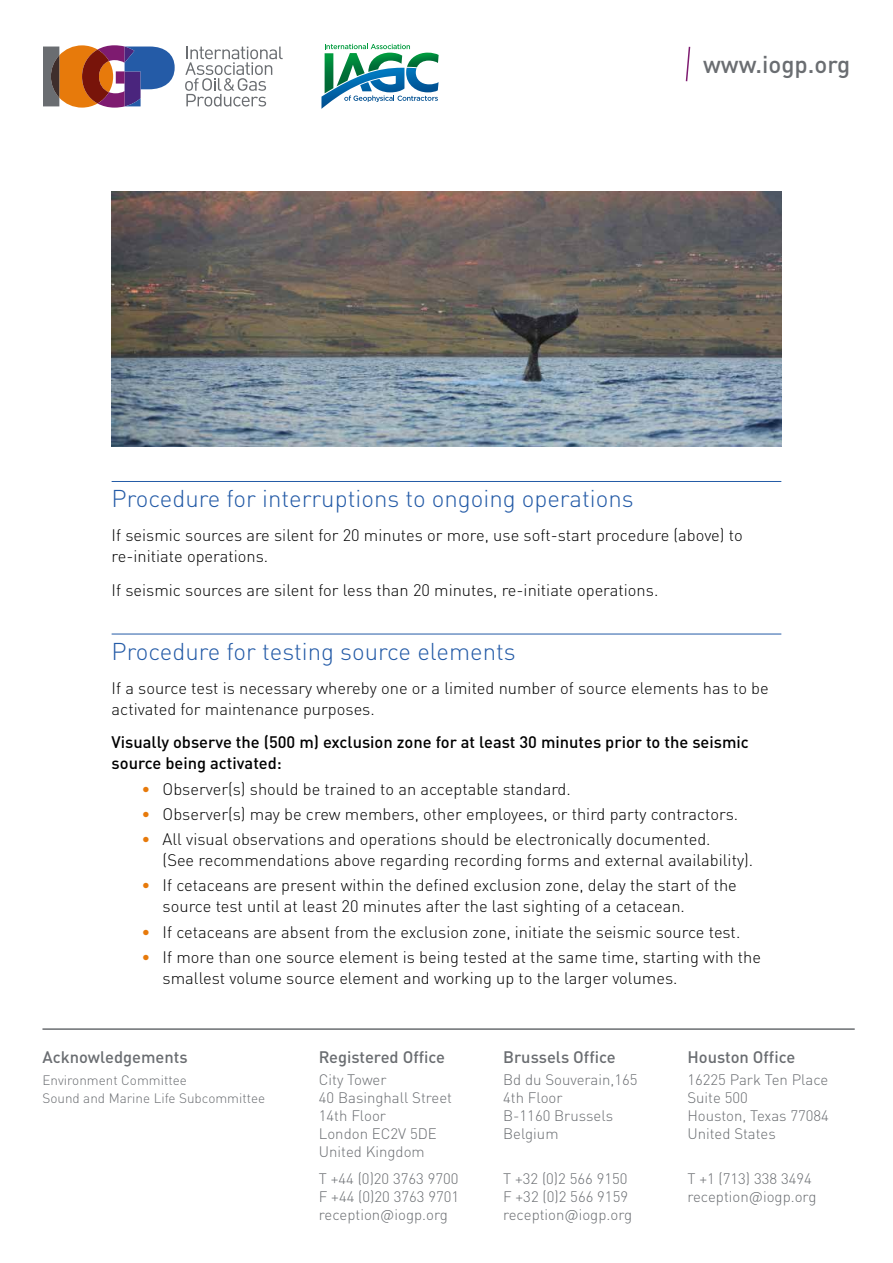
<style>
.page{position:relative;width:893px;height:1263px;background:#fff}
.page>*{position:absolute;margin:0;border:0;box-sizing:border-box;transform-origin:0 0}
.t1{font:300 24px "DIN Pro";color:#245ba7}
.t2{font:500 24px "DIN Pro";color:#6a6d71}
.t3{font:300 16.5px/21px "DIN Pro";color:#000}
.t4{font:500 16.5px/21px "DIN Pro";color:#000}
.t5{font:500 16.5px "DIN Pro";color:#6a6d71}
.t6{font:300 15px/18px "DIN Pro";color:#6a6d71}
.t7{font:300 13.5px/18px "DIN Pro";color:#6a6d71}
.s1{color:#e77a0b}
</style>
<div class="page">
<svg style="left:685px;top:46px;width:6px;height:36px"></svg>
<hr style="left:42px;top:1028px;width:813px;height:2px;background:#6a6d71">
<svg style="left:43px;top:45px;width:132px;height:63px"></svg>
<svg style="left:185px;top:47px;width:98px;height:59px"></svg>
<hr style="left:112px;top:481px;width:669px;height:1px;background:#245ba7">
<hr style="left:112px;top:634px;width:669px;height:1px;background:#245ba7">
<img style="left:112px;top:191px;width:669px;height:255px">
<svg style="left:321px;top:44px;width:118px;height:65px"></svg>
<h1 class="t2" style="left:703px;top:45px;width:149px">www.iogp.org</h1>
<h1 class="t1" style="left:112px;top:480px;width:524px">Procedure for interruptions to ongoing operations</h1>
<p class="t3" style="left:112px;top:523px;width:633px">If seismic sources are silent for 20 minutes or more, use soft-start procedure (above) to re-initiate operations.</p>
<p class="t3" style="left:112px;top:578px;width:548px">If seismic sources are silent for less than 20 minutes, re-initiate operations.</p>
<h1 class="t1" style="left:112px;top:633px;width:406px">Procedure for testing source elements</h1>
<p class="t3" style="left:112px;top:676px;width:659px">If a source test is necessary whereby one or a limited number of source elements has to be activated for maintenance purposes.</p>
<p class="t4" style="left:112px;top:730px;width:639px">Visually observe the (500 m) exclusion zone for at least 30 minutes prior to the seismic source being activated:</p>
<p class="t3" style="left:141px;top:777px;width:431px"><span class="s1">•</span> Observer(s) should be trained to an acceptable standard.</p>
<p class="t3" style="left:141px;top:802px;width:598px"><span class="s1">•</span> Observer(s) may be crew members, other employees, or third party contractors.</p>
<p class="t3" style="left:163px;top:827px;width:592px;text-indent:-21px"><span class="s1">•</span> All visual observations and operations should be electronically documented.<br>(See recommendations above regarding recording forms and external availability).</p>
<p class="t3" style="left:163px;top:873px;width:576px;text-indent:-21px"><span class="s1">•</span> If cetaceans are present within the defined exclusion zone, delay the start of the source test until at least 20 minutes after the last sighting of a cetacean.</p>
<p class="t3" style="left:141px;top:920px;width:600px"><span class="s1">•</span> If cetaceans are absent from the exclusion zone, initiate the seismic source test.</p>
<p class="t3" style="left:163px;top:945px;width:600px;text-indent:-21px"><span class="s1">•</span> If more than one source element is being tested at the same time, starting with the smallest volume source element and working up to the larger volumes.</p>
<p class="t5" style="left:42px;top:1044px;width:147px">Acknowledgements</p>
<p class="t7" style="left:42px;top:1070px;width:224px">Environment Committee<br>Sound and Marine Life Subcommittee</p>
<p class="t5" style="left:319px;top:1044px;width:128px">Registered Office</p>
<p class="t6" style="left:319px;top:1069px;width:135px">City Tower<br>40 Basinghall Street<br>14th Floor<br>London EC2V 5DE<br>United Kingdom</p>
<p class="t6" style="left:319px;top:1168px;width:142px;text-align:justify">T +44 (0)20 3763 9700<br>F +44 (0)20 3763 9701 reception@iogp.org</p>
<p class="t5" style="left:503px;top:1044px;width:114px">Brussels Office</p>
<p class="t6" style="left:503px;top:1069px;width:136px">Bd du Souverain,165<br>4th Floor<br>B-1160 Brussels<br>Belgium</p>
<p class="t6" style="left:503px;top:1168px;width:130px">T +32 (0)2 566 9150<br>F +32 (0)2 566 9159 reception@iogp.org</p>
<p class="t5" style="left:687px;top:1044px;width:109px">Houston Office</p>
<p class="t6" style="left:687px;top:1069px;width:143px">16225 Park Ten Place<br>Suite 500<br>Houston, Texas 77084<br>United States</p>
<p class="t6" style="left:687px;top:1168px;width:130px">T +1 (713) 338 3494 reception@iogp.org</p>
</div>
